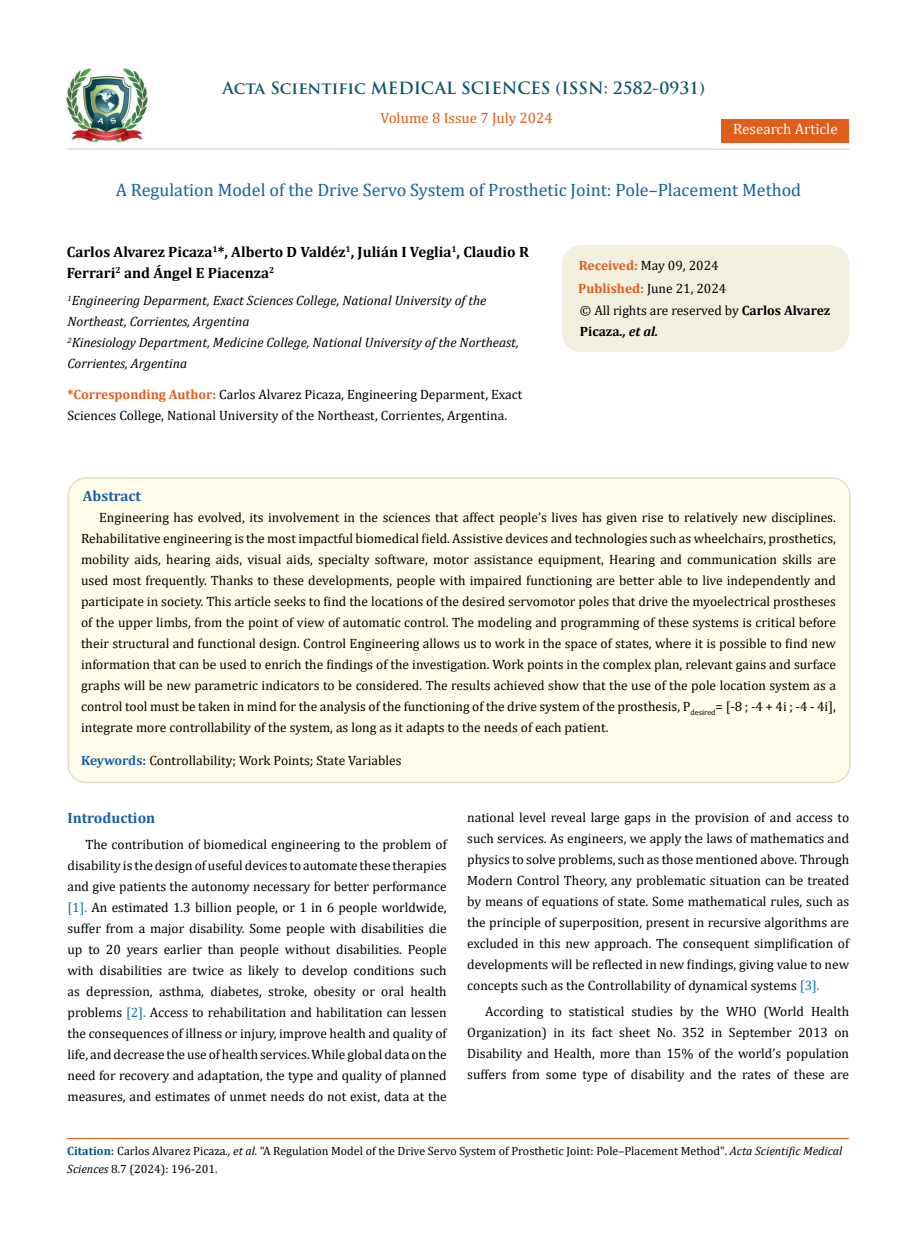
<style>
.page{position:relative;width:917px;height:1242px;background:#fff}
.page>*{position:absolute;margin:0;border:0;box-sizing:border-box;transform-origin:0 0}
.t1{font:18px "Cambria";color:#1560a6}
.t2{font:700 16.5px "Trajan Pro";color:#0e546a}
.t3{font:700 15px/21px "Cambria";color:#000}
.t4{font:15px "Cambria";color:#e05d1a}
.t5{font:700 15px "Cambria";color:#1560a6}
.t6{font:15px "Cambria";color:#fff}
.t7{font:13.5px/21px "Cambria";color:#000;text-align:justify}
.t8{font:italic 13.5px/21px "Cambria";color:#000}
.t9{font:12px/18px "Cambria";color:#000}
.s1{font-weight:700;color:#e05d1a}
.s2{font-weight:700}
.s3{font-weight:700;font-style:italic}
.s4{font-weight:700;color:#1560a6}
.s5{color:#0070c0}
.s6{font-weight:700;color:#035089}
.s7{font-style:italic}
</style>
<div class="page">
<img style="left:67px;top:68px;width:80px;height:74px">
<div style="left:721px;top:119px;width:128px;height:23px;background:#e05d1a"></div>
<div style="left:563px;top:246px;width:285px;height:105px;background:#f1f0de;border-radius:18px"></div>
<div style="left:562px;top:245px;width:287px;height:107px;border:2px solid #f1f0de;border-radius:18px"></div>
<div style="left:68px;top:478px;width:781px;height:305px;background:#fffde9;border-radius:18px"></div>
<div style="left:67px;top:477px;width:783px;height:306px;border:2px solid #e0dfcd;border-radius:18px"></div>
<hr style="left:67px;top:1138px;width:782px;height:1px;background:#e05d1a">
<hr style="left:67px;top:148px;width:782px;height:2px;background:#e0dfcd">
<p class="t2" style="left:222px;top:77px;width:484px">Acta Scientific MEDICAL SCIENCES (ISSN: 2582-0931)</p>
<p class="t4" style="left:380px;top:109px;width:174px">Volume 8 Issue 7 July 2024</p>
<p class="t6" style="left:733px;top:120px;width:106px">Research Article</p>
<h1 class="t1" style="left:116px;top:180px;width:687px">A Regulation Model of the Drive Servo System of Prosthetic Joint: Pole–Placement Method</h1>
<p class="t3" style="left:67px;top:241px;width:464px">Carlos Alvarez Picaza<sup>1</sup>*, Alberto D Valdéz<sup>1</sup>, Julián I Veglia<sup>1</sup>, Claudio R<br>Ferrari<sup>2</sup> and Ángel E Piacenza<sup>2</sup></p>
<p class="t8" style="left:67px;top:290px;width:453px"><sup>1</sup>Engineering Deparment, Exact Sciences College, National University of the Northeast, Corrientes, Argentina<br><sup>2</sup>Kinesiology Department, Medicine College, National University of the Northeast, Corrientes, Argentina</p>
<p class="t7" style="left:67px;top:384px;width:456px"><span class="s1">*Corresponding Author:</span> Carlos Alvarez Picaza, Engineering Deparment, Exact<br>Sciences College, National University of the Northeast, Corrientes, Argentina.</p>
<p class="t7" style="left:578px;top:254px;width:150px;line-height:23px"><span class="s1">Received:</span> May 09, 2024<br><span class="s1">Published:</span> June 21, 2024</p>
<p class="t7" style="left:580px;top:300px;width:252px">© All rights are reserved by <span class="s2">Carlos Alvarez<br>Picaza</span><span class="s3">., et al.</span></p>
<p class="t5" style="left:83px;top:486px;width:60px">Abstract</p>
<p class="t7" style="left:81px;top:507px;width:756px;text-indent:18px">Engineering has evolved, its involvement in the sciences that affect people’s lives has given rise to relatively new disciplines.<br>Rehabilitative engineering is the most impactful biomedical field. Assistive devices and technologies such as wheelchairs, prosthetics, mobility aids, hearing aids, visual aids, specialty software, motor assistance equipment, Hearing and communication skills are used most frequently. Thanks to these developments, people with impaired functioning are better able to live independently and participate in society. This article seeks to find the locations of the desired servomotor poles that drive the myoelectrical prostheses of the upper limbs, from the point of view of automatic control. The modeling and programming of these systems is critical before their structural and functional design. Control Engineering allows us to work in the space of states, where it is possible to find new information that can be used to enrich the findings of the investigation. Work points in the complex plan, relevant gains and surface graphs will be new parametric indicators to be considered. The results achieved show that the use of the pole location system as a control tool must be taken in mind for the analysis of the functioning of the drive system of the prosthesis, P<sub>desired</sub>= [-8 ; -4 + 4i ; -4 - 4i], integrate more controllability of the system, as long as it adapts to the needs of each patient.</p>
<p class="t7" style="left:81px;top:750px;width:322px"><span class="s4">Keywords:</span> Controllability; Work Points; State Variables</p>
<p class="t5" style="left:67px;top:807px;width:89px">Introduction</p>
<p class="t7" style="left:67px;top:833px;width:381px;text-indent:18px">The contribution of biomedical engineering to the problem of disability is the design of useful devices to automate these therapies and give patients the autonomy necessary for better performance <span class="s5">[1].</span> An estimated 1.3 billion people, or 1 in 6 people worldwide, suffer from a major disability. Some people with disabilities die up to 20 years earlier than people without disabilities. People with disabilities are twice as likely to develop conditions such as depression, asthma, diabetes, stroke, obesity or oral health problems <span class="s5">[2].</span> Access to rehabilitation and habilitation can lessen the consequences of illness or injury, improve health and quality of life, and decrease the use of health services. While global data on the need for recovery and adaptation, the type and quality of planned measures, and estimates of unmet needs do not exist, data at the</p>
<p class="t7" style="left:467px;top:807px;width:383px">national level reveal large gaps in the provision of and access to such services. As engineers, we apply the laws of mathematics and physics to solve problems, such as those mentioned above. Through Modern Control Theory, any problematic situation can be treated by means of equations of state. Some mathematical rules, such as the principle of superposition, present in recursive algorithms are excluded in this new approach. The consequent simplification of developments will be reflected in new findings, giving value to new concepts such as the Controllability of dynamical systems <span class="s5">[3].</span></p>
<p class="t7" style="left:467px;top:1000px;width:383px;text-indent:18px">According to statistical studies by the WHO (World Health Organization) in its fact sheet No. 352 in September 2013 on Disability and Health, more than 15% of the world’s population suffers from some type of disability and the rates of these are</p>
<p class="t9" style="left:67px;top:1142px;width:776px"><span class="s6">Citation:</span> Carlos Alvarez Picaza<span class="s7">., et al.</span> “A Regulation Model of the Drive Servo System of Prosthetic Joint: Pole–Placement Method". <span class="s7">Acta Scientific Medical<br>Sciences</span> 8.7 (2024): 196-201.</p>
</div>
